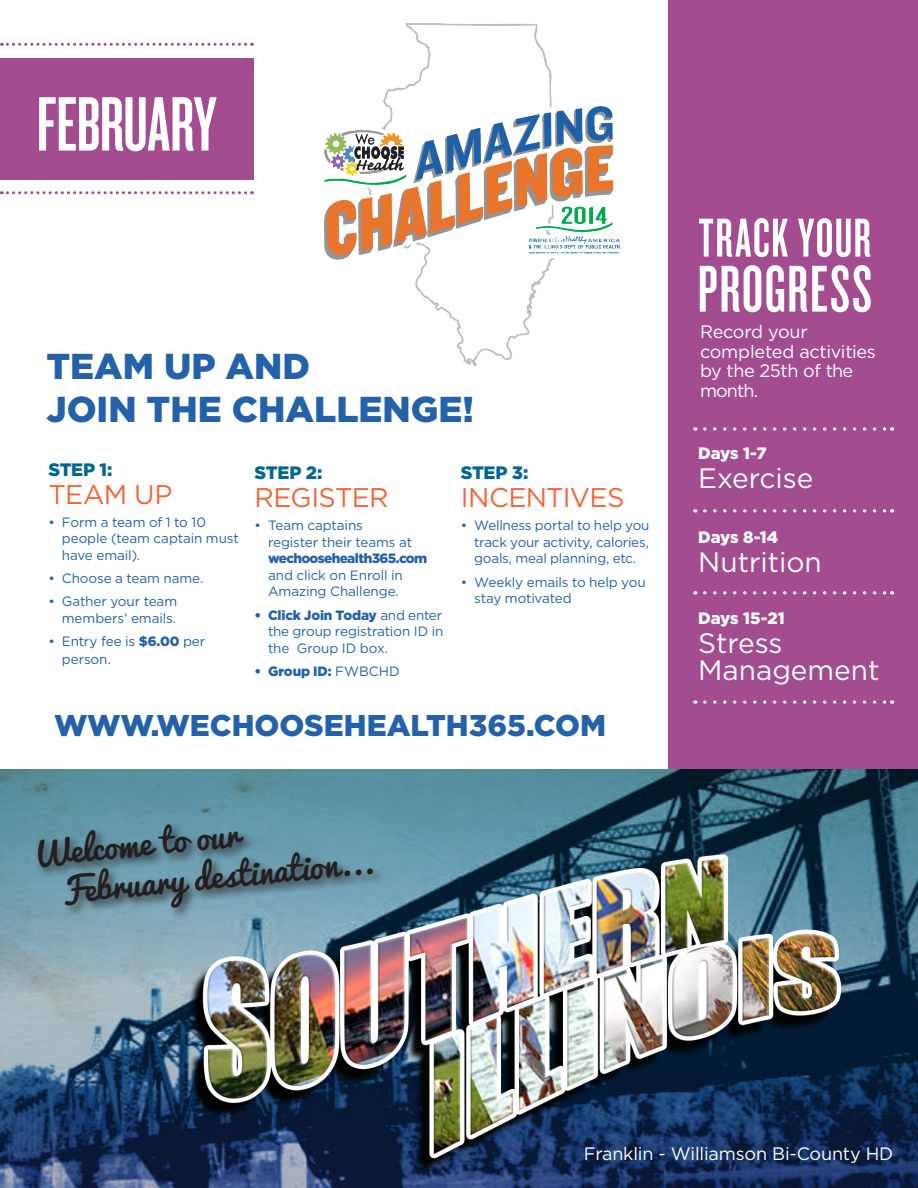
<style>
.page{position:relative;width:918px;height:1188px;background:#fff}
.page>*{position:absolute;margin:0;border:0;box-sizing:border-box;transform-origin:0 0}
.t1{font:80.1px "Knockout HTF47 Bantamweight";letter-spacing:-.005em;color:#fff}
.t2{font:68.7px "Knockout HTF47 Bantamweight";letter-spacing:.025em;color:#fff}
.t3{font:57px "Knockout HTF47 Bantamweight";letter-spacing:.025em;color:#fff}
.t4{font:900 36px/43.2px "Gotham";color:#2361ab}
.t5{font:33px "Pacifico";color:#231f20}
.t6{font:900 30px "Gotham";color:#2361ab}
.t7{font:28.05px "Gotham";color:#fff}
.t8{font:27px "Gotham";letter-spacing:-.025em;color:#f26638}
.t9{font:18px/19.5px "Gotham";letter-spacing:-.02em;color:#fff}
.t10{font:900 18px "Gotham";letter-spacing:-.02em;color:#069}
.t11{font:900 16.5px "Gotham";letter-spacing:-.015em;color:#fff}
.t12{font:13.5px/16.5px "Gotham";letter-spacing:-.01em;color:#2361ab}
.t13{font:900 13.5px "Gotham";letter-spacing:-.005em;color:#2361ab}
.s1{font-weight:900}
.s2{font-weight:400}
</style>
<div class="page">
<img style="left:324px;top:23px;width:296px;height:343px">
<div style="left:669px;top:0;width:249px;height:833px;background:#a34c90"></div>
<svg style="left:705px;top:427px;width:188px;height:4px"></svg>
<svg style="left:1px;top:43px;width:252px;height:3px"></svg>
<svg style="left:1px;top:191px;width:252px;height:3px"></svg>
<svg style="left:705px;top:509px;width:188px;height:4px"></svg>
<svg style="left:705px;top:591px;width:188px;height:3px"></svg>
<svg style="left:705px;top:700px;width:188px;height:4px"></svg>
<div style="left:0;top:58px;width:253px;height:121px;background:#a34c90"></div>
<img style="left:0;top:770px;width:918px;height:418px">
<img style="left:120px;top:806px;width:784px;height:382px">
<div style="left:35px;top:822px;width:350px;height:99px;background:#231f20;opacity:.75"></div>
<p class="t1" style="left:37px;top:84px;width:182px">FEBRUARY</p>
<p class="t4" style="left:46px;top:345px;width:429px">TEAM UP AND<br>JOIN THE CHALLENGE!</p>
<p class="t10" style="left:48px;top:457px;width:66px">STEP 1:</p>
<p class="t8" style="left:48px;top:477px;width:126px">TEAM UP</p>
<p class="t12" style="left:62px;top:514px;width:179px;text-indent:-14px">• Form a team of 1 to 10 people (team captain must have email).</p>
<p class="t12" style="left:48px;top:570px;width:157px">• Choose a team name.</p>
<p class="t12" style="left:48px;top:593px;width:130px;text-align:right">• Gather your team members’ emails.</p>
<p class="t12" style="left:62px;top:632px;width:145px;line-height:18px;text-indent:-14px">• Entry fee is <span class="s1">$6.00</span> per person.</p>
<p class="t10" style="left:255px;top:461px;width:69px">STEP 2:</p>
<p class="t8" style="left:255px;top:480px;width:136px">REGISTER</p>
<p class="t12" style="left:268px;top:517px;width:161px;text-indent:-14px">• Team captains<br>register their teams at <span class="s1">wechoosehealth365.com </span>and click on Enroll in<br>Amazing Challenge.</p>
<p class="t12" style="left:268px;top:606px;width:177px;text-align:justify;text-indent:-14px"><span class="s1">• Click Join Today</span> and enter the group registration ID in the Group ID box.</p>
<p class="t13" style="left:255px;top:662px;width:147px">• Group ID: <span class="s2">FWBCHD</span></p>
<p class="t10" style="left:461px;top:461px;width:69px">STEP 3:</p>
<p class="t8" style="left:461px;top:480px;width:165px">INCENTIVES</p>
<p class="t12" style="left:474px;top:517px;width:177px;text-align:justify;text-indent:-14px">• Wellness portal to help you track your activity, calories, goals, meal planning, etc.</p>
<p class="t12" style="left:474px;top:573px;width:173px;text-indent:-14px">• Weekly emails to help you stay motivated</p>
<p class="t6" style="left:54px;top:705px;width:554px">WWW.WECHOOSEHEALTH365.COM</p>
<p class="t5" style="left:30px;top:835px;width:210px;rotate:-5deg">Welcome to our</p>
<p class="t5" style="left:60px;top:872px;width:314px;rotate:-5deg">February destination...</p>
<p class="t3" style="left:699px;top:210px;width:174px">TRACK YOUR</p>
<p class="t2" style="left:698px;top:255px;width:176px">PROGRESS</p>
<p class="t9" style="left:700px;top:322px;width:177px">Record your completed activities by the 25th of the month.</p>
<p class="t11" style="left:698px;top:441px;width:70px">Days 1-7</p>
<p class="t7" style="left:698px;top:460px;width:117px">Exercise</p>
<p class="t11" style="left:698px;top:526px;width:82px">Days 8-14</p>
<p class="t7" style="left:698px;top:545px;width:125px">Nutrition</p>
<p class="t11" style="left:698px;top:606px;width:88px">Days 15-21</p>
<p class="t7" style="left:698px;top:625px;width:86px">Stress</p>
<p class="t7" style="left:698px;top:652px;width:183px">Management</p>
<p class="t9" style="left:584px;top:1143px;width:311px">Franklin - Williamson Bi-County HD</p>
</div>
